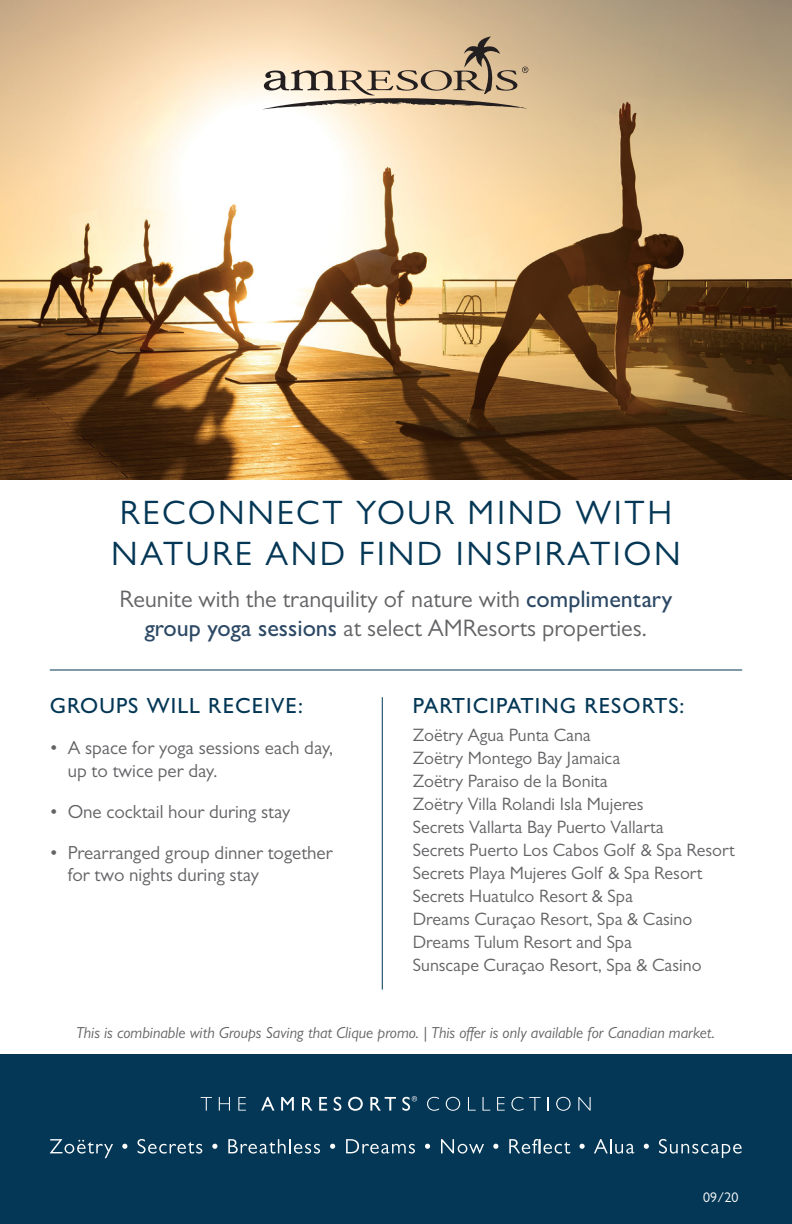
<style>
.page{position:relative;width:792px;height:1224px;background:#fff}
.page>*{position:absolute;margin:0;border:0;box-sizing:border-box;transform-origin:0 0}
.t1{font:34px/40.8px "Gill Sans MT Pro";letter-spacing:.075em;color:#043755}
.t2{font:24px/28.8px "Gill Sans MT Pro";color:#636366;text-align:center}
.t3{font:500 22px "Gill Sans MT Pro";letter-spacing:.05em;color:#043755}
.t4{font:19px/22.8px "Gill Sans MT Pro";color:#636366}
.t5{font:18px "Gill Sans MT Pro";color:#636366}
.t6{font:italic 16px "Gill Sans MT Pro";color:#636366}
.t7{font:14px "Gill Sans MT Pro";color:#fff}
.s1{font-weight:500;color:#2d4965}
</style>
<div class="page">
<img style="left:0;top:0;width:792px;height:480px">
<svg style="left:262px;top:36px;width:266px;height:73px;background:#ceb89a"></svg>
<hr style="left:382px;top:697px;width:1px;height:293px;background:#043755">
<hr style="left:50px;top:669px;width:692px;height:1px;background:#043755">
<div style="left:0;top:1054px;width:792px;height:170px;background:#043755"></div>
<svg style="left:201px;top:1097px;width:11px;height:14px"></svg>
<svg style="left:219px;top:1097px;width:11px;height:14px"></svg>
<svg style="left:238px;top:1097px;width:8px;height:14px"></svg>
<svg style="left:261px;top:1097px;width:13px;height:14px"></svg>
<svg style="left:281px;top:1097px;width:13px;height:14px"></svg>
<svg style="left:302px;top:1097px;width:11px;height:14px"></svg>
<svg style="left:319px;top:1097px;width:8px;height:14px"></svg>
<svg style="left:334px;top:1097px;width:7px;height:14px"></svg>
<svg style="left:348px;top:1097px;width:15px;height:14px"></svg>
<svg style="left:370px;top:1097px;width:26px;height:14px"></svg>
<svg style="left:427px;top:1097px;width:12px;height:14px"></svg>
<svg style="left:446px;top:1097px;width:14px;height:14px"></svg>
<svg style="left:468px;top:1097px;width:8px;height:14px"></svg>
<svg style="left:483px;top:1097px;width:7px;height:14px"></svg>
<svg style="left:497px;top:1097px;width:8px;height:14px"></svg>
<svg style="left:511px;top:1097px;width:30px;height:14px"></svg>
<svg style="left:547px;top:1097px;width:1px;height:14px"></svg>
<svg style="left:556px;top:1097px;width:15px;height:14px"></svg>
<svg style="left:578px;top:1097px;width:13px;height:14px"></svg>
<svg style="left:402px;top:1096px;width:15px;height:15px"></svg>
<svg style="left:50px;top:1139px;width:63px;height:19px"></svg>
<svg style="left:122px;top:1144px;width:5px;height:5px"></svg>
<svg style="left:138px;top:1139px;width:64px;height:15px"></svg>
<svg style="left:212px;top:1144px;width:5px;height:5px"></svg>
<svg style="left:228px;top:1139px;width:92px;height:15px"></svg>
<svg style="left:330px;top:1144px;width:5px;height:5px"></svg>
<svg style="left:346px;top:1139px;width:69px;height:15px"></svg>
<svg style="left:425px;top:1144px;width:5px;height:5px"></svg>
<svg style="left:441px;top:1139px;width:43px;height:15px"></svg>
<svg style="left:493px;top:1144px;width:5px;height:5px"></svg>
<svg style="left:509px;top:1139px;width:61px;height:15px"></svg>
<svg style="left:580px;top:1144px;width:5px;height:5px"></svg>
<svg style="left:594px;top:1139px;width:40px;height:15px"></svg>
<svg style="left:644px;top:1144px;width:5px;height:5px"></svg>
<svg style="left:659px;top:1139px;width:83px;height:19px"></svg>
<p class="t1" style="left:111px;top:492px;width:571px">RECONNECT YOUR MIND WITH<br>NATURE AND FIND INSPIRATION</p>
<p class="t2" style="left:120px;top:584px;width:554px">Reunite with the tranquility of nature with <span class="s1">complimentary group yoga sessions</span> at select AMResorts properties.</p>
<p class="t3" style="left:50px;top:693px;width:255px">GROUPS WILL RECEIVE:</p>
<p class="t4" style="left:68px;top:736px;width:267px;text-indent:-18px">• A space for yoga sessions each day, up to twice per day.</p>
<p class="t4" style="left:50px;top:800px;width:242px">• One cocktail hour during stay</p>
<p class="t4" style="left:68px;top:841px;width:267px;text-indent:-18px">• Prearranged group dinner together for two nights during stay</p>
<p class="t3" style="left:413px;top:693px;width:273px">PARTICIPATING RESORTS:</p>
<p class="t5" style="left:413px;top:725px;width:179px">Zoëtry Agua Punta Cana</p>
<p class="t5" style="left:413px;top:748px;width:209px">Zoëtry Montego Bay Jamaica</p>
<p class="t5" style="left:413px;top:771px;width:196px">Zoëtry Paraiso de la Bonita</p>
<p class="t5" style="left:413px;top:794px;width:232px">Zoëtry Villa Rolandi Isla Mujeres</p>
<p class="t5" style="left:413px;top:817px;width:252px">Secrets Vallarta Bay Puerto Vallarta</p>
<p class="t5" style="left:413px;top:840px;width:323px">Secrets Puerto Los Cabos Golf &amp; Spa Resort</p>
<p class="t5" style="left:413px;top:863px;width:291px">Secrets Playa Mujeres Golf &amp; Spa Resort</p>
<p class="t5" style="left:413px;top:886px;width:222px">Secrets Huatulco Resort &amp; Spa</p>
<p class="t5" style="left:413px;top:909px;width:281px">Dreams Curaçao Resort, Spa &amp; Casino</p>
<p class="t5" style="left:413px;top:932px;width:221px">Dreams Tulum Resort and Spa</p>
<p class="t5" style="left:413px;top:955px;width:290px">Sunscape Curaçao Resort, Spa &amp; Casino</p>
<p class="t6" style="left:76px;top:1023px;width:641px">This is combinable with Groups Saving that Clique promo. | This offer is only available for Canadian market.</p>
<p class="t7" style="left:703px;top:1189px;width:37px">09/20</p>
</div>
